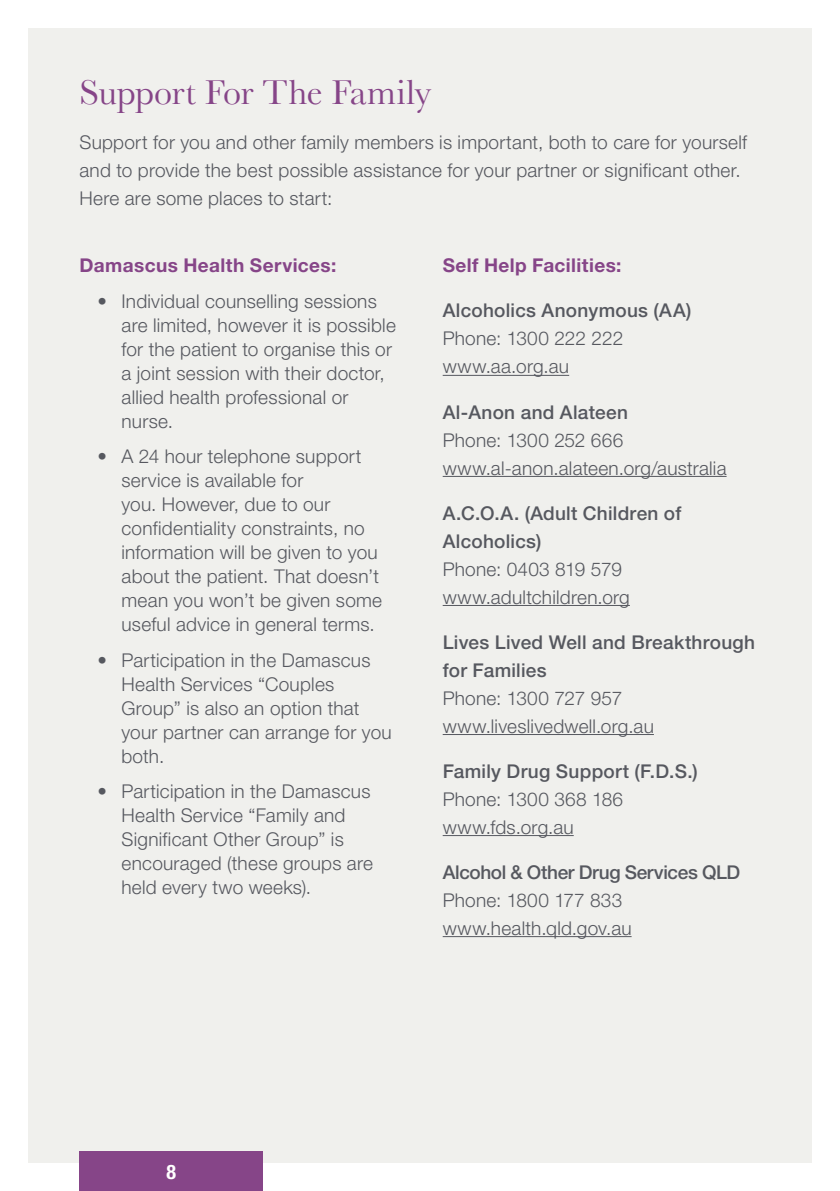
<style>
.page{position:relative;width:840px;height:1191px;background:#fff}
.page>*{position:absolute;margin:0;border:0;box-sizing:border-box;transform-origin:0 0}
.t1{font:36px "Baskerville";letter-spacing:-.01em;color:#864588}
.t2{font:700 condensed 20px "Helvetica Neue";color:#fff}
.t3{font:300 19px/24px "Helvetica Neue";letter-spacing:.015em;color:#56585f}
.t4{font:500 19px/28px "Helvetica Neue";letter-spacing:.015em;color:#56585f}
.t5{font:700 19px "Helvetica Neue";letter-spacing:.02em;color:#864588}
.t6{font:500 19px "Helvetica Neue";letter-spacing:-.02em;color:#56585f}
</style>
<div class="page">
<div style="left:28px;top:28px;width:783px;height:1134px;background:#f0f0ed"></div>
<hr style="left:442px;top:375px;width:127px;height:1px;background:#56585f">
<hr style="left:442px;top:476px;width:284px;height:1px;background:#56585f">
<hr style="left:442px;top:605px;width:187px;height:1px;background:#56585f">
<hr style="left:442px;top:734px;width:211px;height:1px;background:#56585f">
<hr style="left:442px;top:835px;width:131px;height:1px;background:#56585f">
<hr style="left:442px;top:936px;width:189px;height:1px;background:#56585f">
<div style="left:79px;top:1151px;width:184px;height:40px;background:#864588"></div>
<h1 class="t1" style="left:79px;top:71px;width:353px">Support For The Family</h1>
<p class="t3" style="left:79px;top:127px;width:668px;line-height:28px">Support for you and other family members is important, both to care for yourself and to provide the best possible assistance for your partner or significant other.<br>Here are some places to start:</p>
<p class="t5" style="left:79px;top:254px;width:258px">Damascus Health Services:</p>
<p class="t3" style="left:121px;top:289px;width:276px;text-indent:-24px">• Individual counselling sessions are limited, however it is possible for the patient to organise this or a joint session with their doctor, allied health professional or nurse.</p>
<p class="t3" style="left:121px;top:444px;width:262px;text-indent:-24px">• A 24 hour telephone support service is available for<br>you. However, due to our confidentiality constraints, no information will be given to you about the patient. That doesn’t mean you won’t be given some useful advice in general terms.</p>
<p class="t3" style="left:121px;top:647px;width:271px;text-indent:-24px">• Participation in the Damascus<br>Health Services “Couples<br>Group” is also an option that your partner can arrange for you both.</p>
<p class="t3" style="left:121px;top:778px;width:253px;text-indent:-24px">• Participation in the Damascus<br>Health Service “Family and<br>Significant Other Group” is encouraged (these groups are held every two weeks).</p>
<p class="t5" style="left:442px;top:254px;width:180px">Self Help Facilities:</p>
<p class="t4" style="left:442px;top:296px;width:250px">Alcoholics Anonymous (AA)</p>
<p class="t3" style="left:442px;top:324px;width:182px;line-height:28px">Phone: 1300 222 222 www.aa.org.au</p>
<p class="t4" style="left:442px;top:397px;width:187px">Al-Anon and Alateen</p>
<p class="t3" style="left:442px;top:425px;width:285px;line-height:28px">Phone: 1300 252 666 www.al-anon.alateen.org/australia</p>
<p class="t4" style="left:442px;top:498px;width:240px">A.C.O.A. (Adult Children of<br>Alcoholics)</p>
<p class="t3" style="left:442px;top:554px;width:188px;line-height:28px">Phone: 0403 819 579 www.adultchildren.org</p>
<p class="t4" style="left:442px;top:627px;width:314px">Lives Lived Well and Breakthrough for Families</p>
<p class="t3" style="left:442px;top:683px;width:212px;line-height:28px">Phone: 1300 727 957 www.liveslivedwell.org.au</p>
<p class="t4" style="left:442px;top:756px;width:256px">Family Drug Support (F.D.S.)</p>
<p class="t3" style="left:442px;top:784px;width:182px;line-height:28px">Phone: 1300 368 186 www.fds.org.au</p>
<p class="t6" style="left:442px;top:860px;width:299px">Alcohol &amp; Other Drug Services QLD</p>
<p class="t3" style="left:442px;top:885px;width:190px;line-height:28px">Phone: 1800 177 833 www.health.qld.gov.au</p>
<p class="t2" style="left:166px;top:1159px;width:11px">8</p>
</div>
